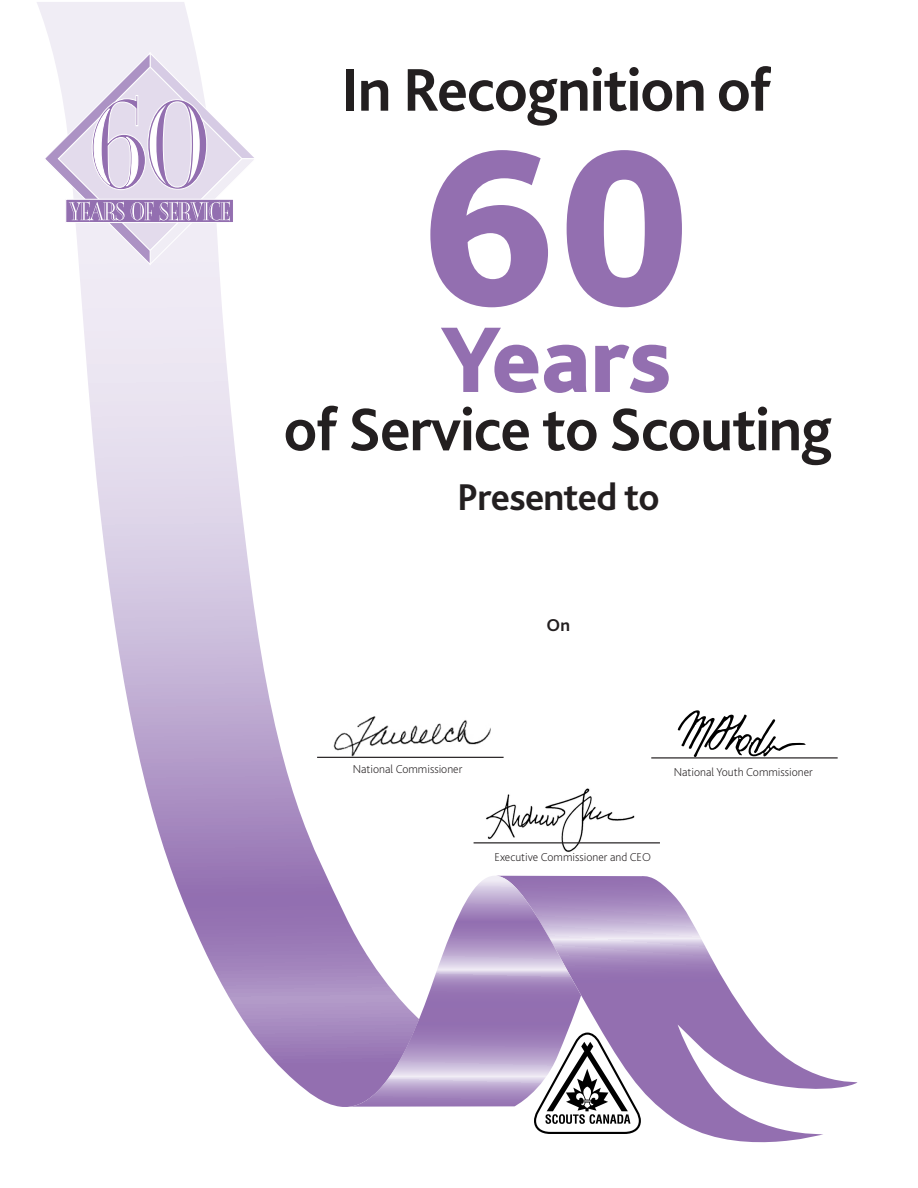
<style>
.page{position:relative;width:918px;height:1188px;background:#fff}
.page>*{position:absolute;margin:0;border:0;box-sizing:border-box;transform-origin:0 0}
.t1{font:800 232.5px "Bliss 2";color:#936fb0}
.t2{font:800 97.5px "Bliss 2";letter-spacing:-.01em;color:#936fb0}
.t3{font:700 63px "Bliss 2";letter-spacing:-.02em;color:#231f20}
.t4{font:700 39px "Bliss 2";letter-spacing:-.02em;color:#231f20}
.t5{font:700 18px "Bliss 2";color:#231f20}
.t6{font:200 12px "Bliss 2";color:#231f20}
</style>
<div class="page">
<svg style="left:496px;top:875px;width:362px;height:268px"></svg>
<svg style="left:37px;top:2px;width:304px;height:1105px"></svg>
<svg style="left:341px;top:876px;width:240px;height:231px"></svg>
<svg style="left:44px;top:52px;width:213px;height:214px"></svg>
<img style="left:327px;top:712px;width:166px;height:50px">
<img style="left:481px;top:788px;width:158px;height:64px">
<svg style="left:677px;top:710px;width:129px;height:47px"></svg>
<hr style="left:317px;top:757px;width:187px;height:1px;background:#231f20">
<hr style="left:651px;top:758px;width:187px;height:1px;background:#231f20">
<hr style="left:474px;top:843px;width:186px;height:1px;background:#231f20">
<h3 class="t3" style="left:341px;top:51px;width:432px">In Recognition of</h3>
<p class="t1" style="left:420px;top:83px;width:274px">60</p>
<p class="t2" style="left:441px;top:299px;width:232px">Years</p>
<h3 class="t3" style="left:283px;top:390px;width:550px">of Service to Scouting</h3>
<h3 class="t4" style="left:457px;top:473px;width:204px">Presented to</h3>
<h3 class="t5" style="left:547px;top:614px;width:25px">On</h3>
<p class="t6" style="left:353px;top:762px;width:111px">National Commissioner</p>
<p class="t6" style="left:674px;top:764px;width:141px">National Youth Commissioner</p>
<p class="t6" style="left:495px;top:849px;width:158px">Executive Commissioner and CEO</p>
</div>
